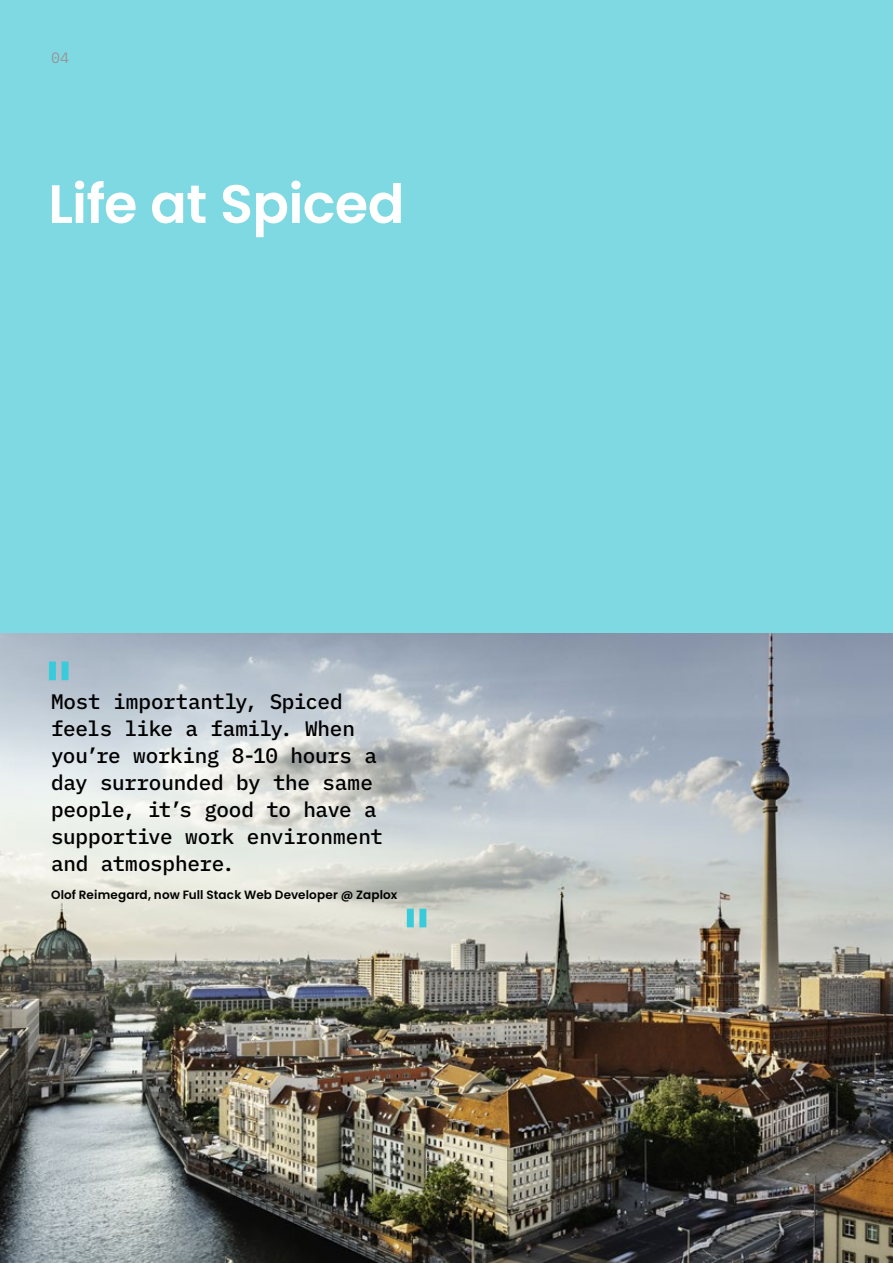
<style>
.page{position:relative;width:893px;height:1263px;background:#7fd9e2}
.page>*{position:absolute;margin:0;border:0;box-sizing:border-box;transform-origin:0 0}
.t1{font:600 60px "IBM Plex Mono";color:#38ccda}
.t2{font:600 54px "Poppins";letter-spacing:-.01em;color:#fff}
.t3{font:500 21px/27px "IBM Plex Mono";letter-spacing:-.015em;color:#000}
.t4{font:15px "IBM Plex Mono";color:#969696}
.t5{font:600 12px "Poppins";letter-spacing:.015em;color:#000}
</style>
<div class="page">
<img style="left:0;top:634px;width:893px;height:629px">
<p class="t4" style="left:51px;top:46px;width:19px">04</p>
<h2 class="t2" style="left:48px;top:173px;width:358px">Life at Spiced</h2>
<h1 class="t1" style="left:41px;top:637px;width:37px">"</h1>
<p class="t3" style="left:51px;top:687px;width:334px">Most importantly, Spiced feels like a family. When you’re working 8-10 hours a day surrounded by the same people, it’s good to have a supportive work environment and atmosphere.</p>
<p class="t5" style="left:51px;top:888px;width:348px">Olof Reimegard, now Full Stack Web Developer @ Zaplox</p>
<h1 class="t1" style="left:399px;top:884px;width:37px">"</h1>
</div>
